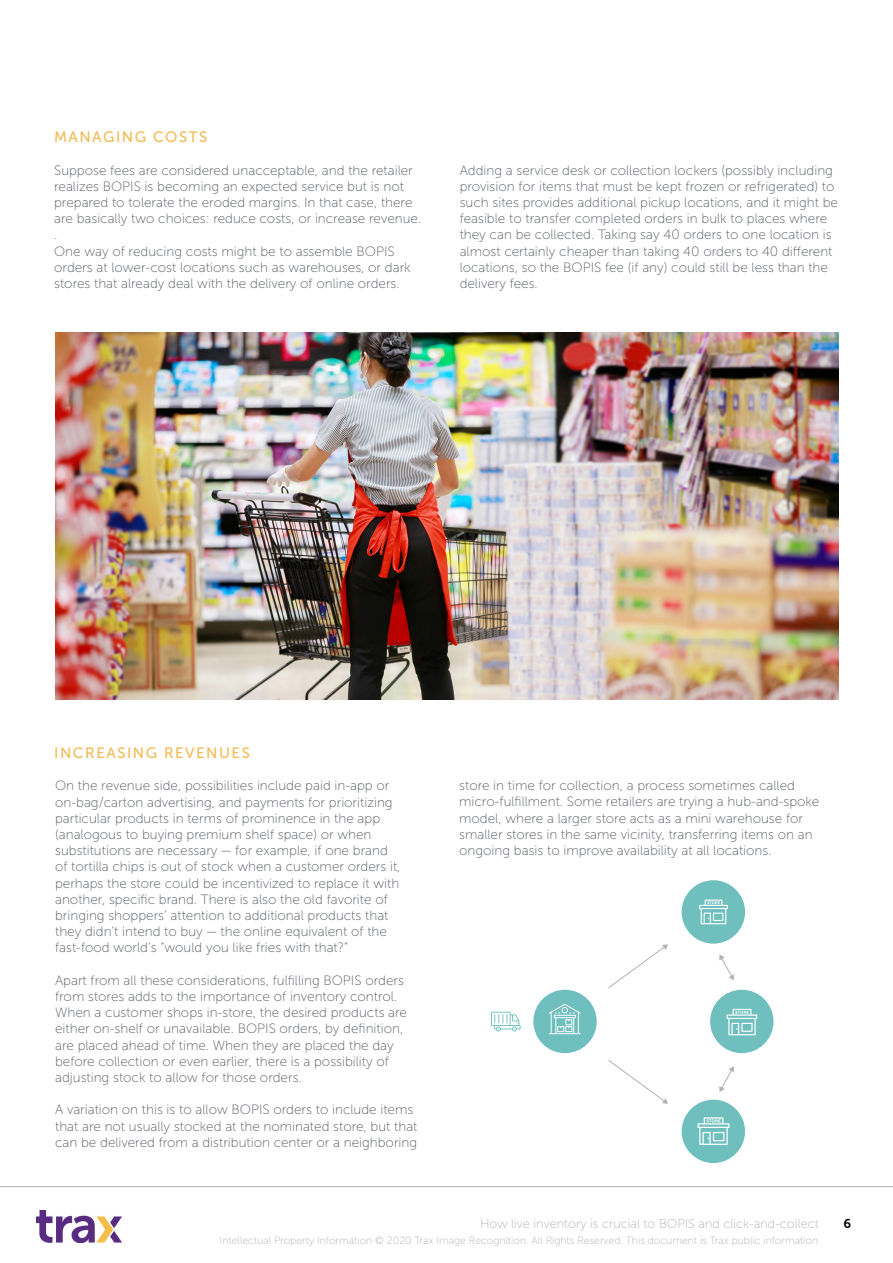
<style>
.page{position:relative;width:893px;height:1263px;background:#fff}
.page>*{position:absolute;margin:0;border:0;box-sizing:border-box;transform-origin:0 0}
.Title__Small{font:15px "Museo Sans 500";letter-spacing:.1em;color:#f3ba53}
.Body{font:13.5px/16.2px "Museo Sans 100";color:#575b61}
.Body__Bullet{font:13.5px/16.2px "Museo Sans 100";color:#575b61}
.Body__Numeric{font:12.75px "Museo Sans 100";color:#b1b2b4}
.Body__Numeric-2{font:12.75px "Museo Sans 700";color:#000}
.Body__Numeric-3{font:10.5px "Museo Sans 100";color:#b1b2b4}
</style>
<div class="page">
<hr style="left:0;top:1186px;width:893px;height:1px;background:#b1b2b4">
<img style="left:36px;top:1211px;width:85px;height:31px">
<img style="left:56px;top:332px;width:782px;height:367px">
<div style="left:533px;top:990px;width:64px;height:63px;background:#6fbfbf;border-radius:50%"></div>
<div style="left:682px;top:880px;width:63px;height:64px;background:#6fbfbf;border-radius:50%"></div>
<div style="left:710px;top:990px;width:63px;height:63px;background:#6fbfbf;border-radius:50%"></div>
<div style="left:682px;top:1100px;width:63px;height:63px;background:#6fbfbf;border-radius:50%"></div>
<svg style="left:491px;top:1012px;width:30px;height:19px"></svg>
<svg style="left:699px;top:899px;width:29px;height:25px"></svg>
<svg style="left:727px;top:1009px;width:30px;height:26px"></svg>
<svg style="left:697px;top:1117px;width:32px;height:28px"></svg>
<svg style="left:549px;top:1004px;width:32px;height:30px"></svg>
<svg style="left:608px;top:944px;width:60px;height:44px"></svg>
<svg style="left:608px;top:1060px;width:60px;height:44px"></svg>
<svg style="left:719px;top:1066px;width:15px;height:26px"></svg>
<svg style="left:719px;top:954px;width:15px;height:26px"></svg>
<p class="Title__Small" style="left:54px;top:129px;width:155px">MANAGING COSTS</p>
<p class="Body" style="left:54px;top:162px;width:369px">Suppose fees are considered unacceptable, and the retailer realizes BOPIS is becoming an expected service but is not prepared to tolerate the eroded margins. In that case, there are basically two choices: reduce costs, or increase revenue.</p>
<p class="Body" style="left:54px;top:227px;width:5px">.</p>
<p class="Body" style="left:54px;top:243px;width:358px">One way of reducing costs might be to assemble BOPIS orders at lower-cost locations such as warehouses, or dark stores that already deal with the delivery of online orders.</p>
<p class="Body" style="left:460px;top:162px;width:380px">Adding a service desk or collection lockers (possibly including provision for items that must be kept frozen or refrigerated) to such sites provides additional pickup locations, and it might be feasible to transfer completed orders in bulk to places where they can be collected. Taking say 40 orders to one location is almost certainly cheaper than taking 40 orders to 40 different locations, so the BOPIS fee (if any) could still be less than the delivery fees.</p>
<p class="Title__Small" style="left:54px;top:744px;width:197px">INCREASING REVENUES</p>
<p class="Body" style="left:55px;top:778px;width:336px">On the revenue side, possibilities include paid in-app or</p>
<p class="Body" style="left:55px;top:794px;width:347px">on-bag/carton advertising, and payments for prioritizing particular products in terms of prominence in the app (analogous to buying premium shelf space) or when substitutions are necessary — for example, if one brand of tortilla chips is out of stock when a customer orders it, perhaps the store could be incentivized to replace it with another, specific brand. There is also the old favorite of bringing shoppers’ attention to additional products that</p>
<p class="Body" style="left:55px;top:923px;width:333px">they didn’t intend to buy — the online equivalent of the</p>
<p class="Body" style="left:55px;top:940px;width:295px">fast-food world’s “would you like fries with that?”</p>
<p class="Body__Bullet" style="left:55px;top:972px;width:353px">Apart from all these considerations, fulfilling BOPIS orders from stores adds to the importance of inventory control.<br>When a customer shops in-store, the desired products are either on-shelf or unavailable. BOPIS orders, by definition,</p>
<p class="Body__Bullet" style="left:55px;top:1037px;width:340px">are placed ahead of time. When they are placed the day before collection or even earlier, there is a possibility of adjusting stock to allow for those orders.</p>
<p class="Body__Bullet" style="left:55px;top:1102px;width:364px">A variation on this is to allow BOPIS orders to include items that are not usually stocked at the nominated store, but that can be delivered from a distribution center or a neighboring</p>
<p class="Body__Bullet" style="left:459px;top:778px;width:362px">store in time for collection, a process sometimes called micro-fulfillment. Some retailers are trying a hub-and-spoke model, where a larger store acts as a mini warehouse for smaller stores in the same vicinity, transferring items on an ongoing basis to improve availability at all locations.</p>
<p class="Body__Numeric" style="left:480px;top:1216px;width:340px">How live inventory is crucial to BOPIS and click-and-collect</p>
<p class="Body__Numeric-2" style="left:843px;top:1216px;width:9px">6</p>
<p class="Body__Numeric-3" style="left:220px;top:1235px;width:600px">Intellectual Property Information © 2020 Trax Image Recognition. All Rights Reserved. This document is Trax public information</p>
</div>
